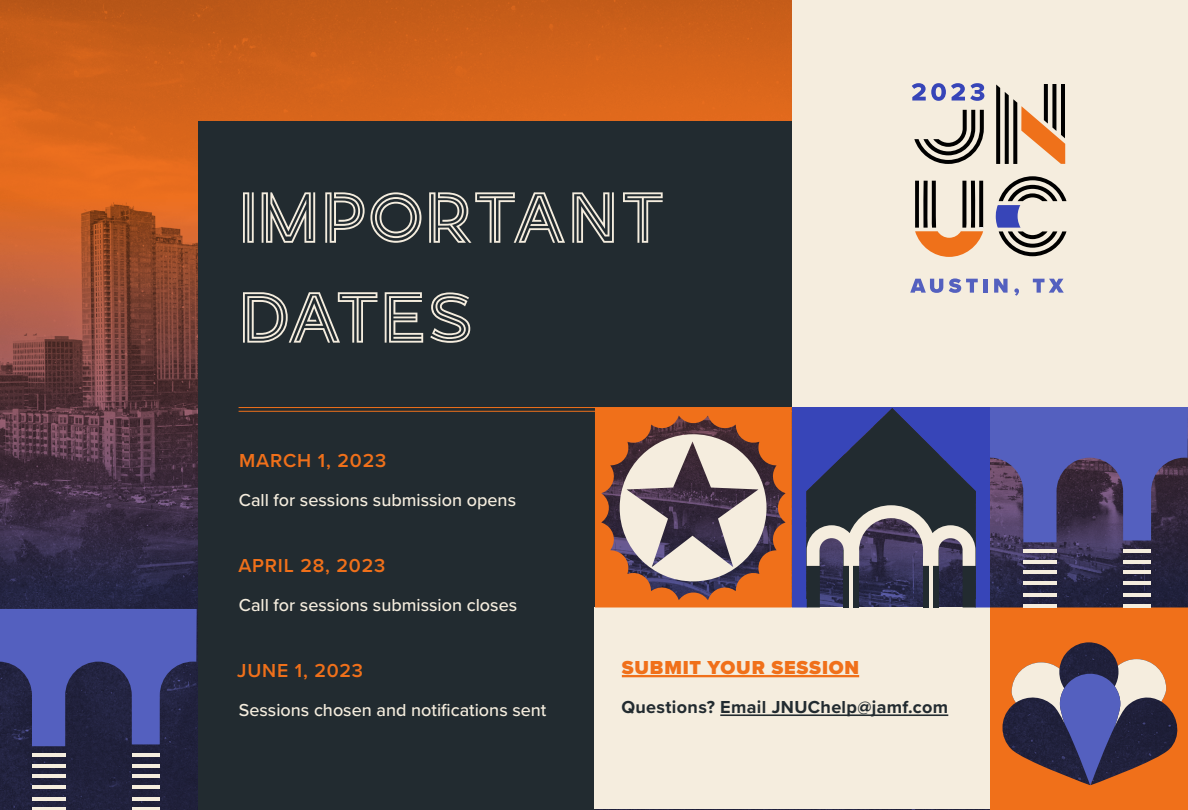
<style>
.page{position:relative;width:1188px;height:810px;background:#fff}
.page>*{position:absolute;margin:0;border:0;box-sizing:border-box;transform-origin:0 0}
.t1{font:72px/99.9px "Retrolight";letter-spacing:.005em;color:#f5edde}
.t2{font:600 19.5px "Proxima Nova";letter-spacing:.04em;color:#f0701a}
.t3{font:900 19.5px "Proxima Nova";letter-spacing:.04em;color:#f0701a}
.t4{font:500 18px "Proxima Nova";color:#f5edde}
.t5{font:700 18px "Proxima Nova";letter-spacing:.02em;color:#222b30}
</style>
<div class="page">
<img style="left:0;top:0;width:1188px;height:810px">
<div style="left:198px;top:122px;width:397px;height:688px;background:#222b30"></div>
<div style="left:595px;top:608px;width:395px;height:201px;background:#f5edde"></div>
<hr style="left:622px;top:675px;width:237px;height:2px;background:#f0701a">
<hr style="left:720px;top:714px;width:228px;height:2px;background:#222b30">
<svg style="left:0;top:609px;width:197px;height:137px"></svg>
<hr style="left:32px;top:808px;width:33px;height:2px;background:#f5edde">
<hr style="left:32px;top:785px;width:33px;height:4px;background:#f5edde">
<hr style="left:32px;top:797px;width:33px;height:4px;background:#f5edde">
<hr style="left:132px;top:808px;width:28px;height:2px;background:#f5edde">
<hr style="left:132px;top:797px;width:28px;height:4px;background:#f5edde">
<hr style="left:132px;top:785px;width:28px;height:4px;background:#f5edde">
<hr style="left:32px;top:775px;width:33px;height:3px;background:#f5edde">
<hr style="left:132px;top:775px;width:28px;height:3px;background:#f5edde">
<hr style="left:32px;top:764px;width:33px;height:4px;background:#f5edde">
<hr style="left:32px;top:753px;width:33px;height:4px;background:#f5edde">
<hr style="left:132px;top:764px;width:28px;height:4px;background:#f5edde">
<hr style="left:132px;top:753px;width:28px;height:4px;background:#f5edde">
<div style="left:990px;top:608px;width:198px;height:202px;background:#f0701a"></div>
<svg style="left:1012px;top:659px;width:154px;height:126px"></svg>
<div style="left:792px;top:406px;width:198px;height:202px;background:#3745b8"></div>
<div style="left:844px;top:550px;width:15px;height:58px;background:#222b30"></div>
<div style="left:923px;top:550px;width:15px;height:58px;background:#222b30"></div>
<svg style="left:806px;top:408px;width:170px;height:199px"></svg>
<hr style="left:929px;top:565px;width:3px;height:43px;background:#f5edde">
<hr style="left:849px;top:565px;width:4px;height:43px;background:#f5edde">
<div style="left:594px;top:122px;width:198px;height:285px;background:#222b30"></div>
<hr style="left:239px;top:411px;width:553px;height:1px;background:#f0701a">
<hr style="left:239px;top:407px;width:553px;height:1px;background:#f0701a">
<svg style="left:595px;top:408px;width:197px;height:200px;fill:#f0701a"></svg>
<svg style="left:620px;top:434px;width:147px;height:147px"></svg>
<svg style="left:990px;top:406px;width:198px;height:136px"></svg>
<hr style="left:1023px;top:604px;width:34px;height:4px;background:#f5edde">
<hr style="left:1023px;top:582px;width:34px;height:3px;background:#f5edde">
<hr style="left:1023px;top:593px;width:34px;height:4px;background:#f5edde">
<hr style="left:1123px;top:604px;width:28px;height:4px;background:#f5edde">
<hr style="left:1123px;top:593px;width:28px;height:4px;background:#f5edde">
<hr style="left:1123px;top:582px;width:28px;height:3px;background:#f5edde">
<hr style="left:1023px;top:571px;width:34px;height:3px;background:#f5edde">
<hr style="left:1123px;top:571px;width:28px;height:3px;background:#f5edde">
<hr style="left:1023px;top:560px;width:34px;height:4px;background:#f5edde">
<hr style="left:1023px;top:549px;width:34px;height:4px;background:#f5edde">
<hr style="left:1123px;top:560px;width:28px;height:4px;background:#f5edde">
<hr style="left:1123px;top:549px;width:28px;height:4px;background:#f5edde">
<div style="left:792px;top:0;width:396px;height:406px;background:#f5edde"></div>
<svg style="left:910px;top:279px;width:33px;height:14px"></svg>
<svg style="left:949px;top:278px;width:29px;height:15px"></svg>
<div style="left:983px;top:279px;width:5px;height:14px;background:#5460bf"></div>
<svg style="left:994px;top:279px;width:14px;height:14px"></svg>
<svg style="left:1014px;top:288px;width:5px;height:8px"></svg>
<svg style="left:1033px;top:279px;width:31px;height:14px"></svg>
<svg style="left:914px;top:110px;width:70px;height:54px"></svg>
<svg style="left:912px;top:83px;width:72px;height:18px"></svg>
<svg style="left:915px;top:181px;width:68px;height:76px"></svg>
<svg style="left:996px;top:84px;width:69px;height:80px"></svg>
<svg style="left:996px;top:176px;width:70px;height:80px"></svg>
<h1 class="t1" style="left:239px;top:165px;width:427px">IMPORTANT<br>DATES</h1>
<p class="t2" style="left:239px;top:446px;width:149px">MARCH 1, 2023</p>
<p class="t4" style="left:239px;top:486px;width:279px">Call for sessions submission opens</p>
<p class="t2" style="left:238px;top:551px;width:148px">APRIL 28, 2023</p>
<p class="t4" style="left:239px;top:591px;width:280px">Call for sessions submission closes</p>
<p class="t2" style="left:237px;top:656px;width:127px">JUNE 1, 2023</p>
<p class="t4" style="left:239px;top:696px;width:309px">Sessions chosen and notifications sent</p>
<p class="t3" style="left:622px;top:653px;width:239px">SUBMIT YOUR SESSION</p>
<p class="t5" style="left:621px;top:693px;width:328px">Questions? Email JNUChelp@jamf.com</p>
</div>
